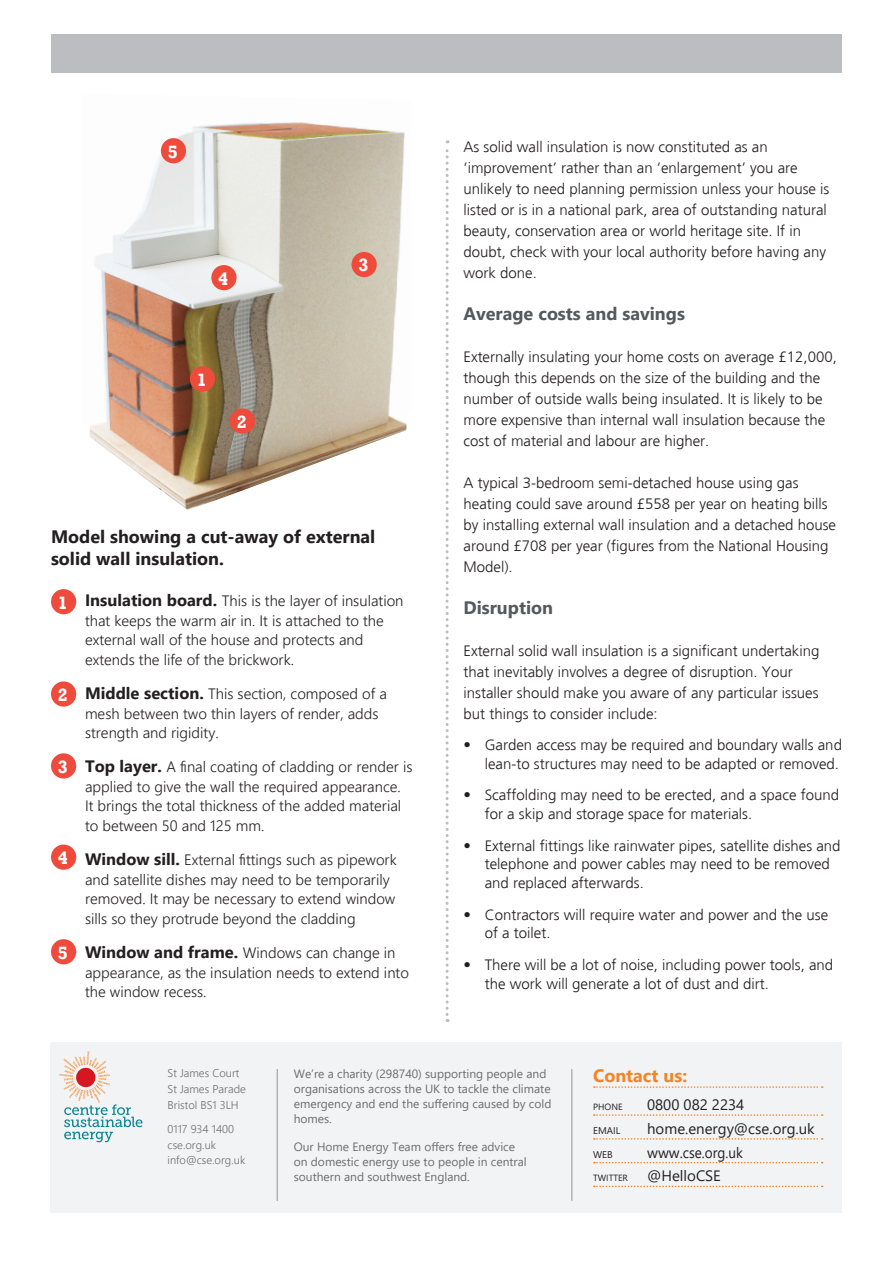
<style>
.page{position:relative;width:893px;height:1263px;background:#fff}
.page>*{position:absolute;margin:0;border:0;box-sizing:border-box;transform-origin:0 0}
.t1{font:700 18.3px "Rockwell";color:#fff}
.t2{font:700 18px/22.5px "Segoe UI";color:#231f20}
.subhead{font:700 18px "Segoe UI";color:#57585a}
.t3{font:700 18px "Segoe UI";color:#f48424}
.t4{font:300 15px/21px "Frutiger";color:#231f20}
.t5{font:300 15px/19.5px "Segoe UI";color:#231f20}
.t6{font:15px "Segoe UI";color:#231f20}
.t7{font:12px/15px "Segoe UI";color:#6c6d70}
.t8{font:300 11.25px/15.8px "Segoe UI";color:#6c6d70}
.t9{font:9.75px "Segoe UI";color:#231f20}
.t10{font:9px "Segoe UI";color:#231f20}
.s1{font-weight:700;font-size:16.5px}
</style>
<div class="page">
<svg style="left:446px;top:140px;width:3px;height:882px"></svg>
<img style="left:90px;top:122px;width:317px;height:388px">
<div style="left:161px;top:138px;width:25px;height:25px;background:#ef4b3d;border-radius:50%"></div>
<div style="left:211px;top:265px;width:26px;height:25px;background:#ef4b3d;border-radius:50%"></div>
<div style="left:351px;top:252px;width:26px;height:25px;background:#ef4b3d;border-radius:50%"></div>
<div style="left:190px;top:366px;width:25px;height:25px;background:#ef4b3d;border-radius:50%"></div>
<div style="left:230px;top:408px;width:25px;height:26px;background:#ef4b3d;border-radius:50%"></div>
<div style="left:51px;top:34px;width:791px;height:38px;background:#bcbdc0"></div>
<div style="left:50px;top:1042px;width:791px;height:171px;background:#f2f3f4"></div>
<hr style="left:277px;top:1069px;width:1px;height:132px;background:#939598">
<hr style="left:572px;top:1069px;width:1px;height:132px;background:#939598">
<svg style="left:594px;top:1086px;width:229px;height:2px"></svg>
<svg style="left:594px;top:1114px;width:229px;height:2px"></svg>
<svg style="left:594px;top:1138px;width:229px;height:1px"></svg>
<svg style="left:594px;top:1162px;width:229px;height:1px"></svg>
<svg style="left:594px;top:1185px;width:229px;height:2px"></svg>
<svg style="left:59px;top:1051px;width:83px;height:91px"></svg>
<div style="left:51px;top:589px;width:25px;height:25px;background:#ef4b3d;border-radius:50%"></div>
<div style="left:51px;top:681px;width:25px;height:26px;background:#ef4b3d;border-radius:50%"></div>
<div style="left:51px;top:753px;width:25px;height:25px;background:#ef4b3d;border-radius:50%"></div>
<div style="left:51px;top:844px;width:25px;height:26px;background:#ef4b3d;border-radius:50%"></div>
<div style="left:51px;top:939px;width:25px;height:25px;background:#ef4b3d;border-radius:50%"></div>
<p class="t1" style="left:168px;top:140px;width:12px">5</p>
<p class="t1" style="left:218px;top:267px;width:12px">4</p>
<p class="t1" style="left:197px;top:368px;width:12px">1</p>
<p class="t1" style="left:237px;top:411px;width:12px">2</p>
<p class="t1" style="left:358px;top:254px;width:12px">3</p>
<p class="t2" style="left:51px;top:524px;width:326px">Model showing a cut-away of external solid wall insulation.</p>
<p class="t5" style="left:85px;top:590px;width:320px"><span class="s1">Insulation board.</span> This is the layer of insulation that keeps the warm air in. It is attached to the external wall of the house and protects and extends the life of the brickwork.</p>
<p class="t5" style="left:85px;top:682px;width:303px"><span class="s1">Middle section.</span> This section, composed of a mesh between two thin layers of render, adds strength and rigidity.</p>
<p class="t5" style="left:85px;top:756px;width:329px"><span class="s1">Top layer.</span> A final coating of cladding or render is applied to give the wall the required appearance.<br>It brings the total thickness of the added material to between 50 and 125 mm.</p>
<p class="t5" style="left:85px;top:849px;width:313px"><span class="s1">Window sill.</span> External fittings such as pipework and satellite dishes may need to be temporarily removed. It may be necessary to extend window sills so they protrude beyond the cladding</p>
<p class="t5" style="left:85px;top:942px;width:325px"><span class="s1">Window and frame.</span> Windows can change in appearance, as the insulation needs to extend into the window recess.</p>
<p class="t1" style="left:58px;top:591px;width:12px">1</p>
<p class="t1" style="left:58px;top:684px;width:12px">2</p>
<p class="t1" style="left:58px;top:755px;width:12px">3</p>
<p class="t1" style="left:58px;top:847px;width:12px">4</p>
<p class="t1" style="left:58px;top:941px;width:12px">5</p>
<p class="t4" style="left:463px;top:136px;width:367px">As solid wall insulation is now constituted as an ‘improvement’ rather than an ‘enlargement’ you are unlikely to need planning permission unless your house is listed or is in a national park, area of outstanding natural beauty, conservation area or world heritage site. If in doubt, check with your local authority before having any work done.</p>
<p class="subhead" style="left:463px;top:296px;width:223px">Average costs and savings</p>
<p class="t4" style="left:463px;top:346px;width:375px">Externally insulating your home costs on average £12,000, though this depends on the size of the building and the number of outside walls being insulated. It is likely to be more expensive than internal wall insulation because the cost of material and labour are higher.</p>
<p class="t4" style="left:463px;top:472px;width:374px">A typical 3-bedroom semi-detached house using gas heating could save around £558 per year on heating bills by installing external wall insulation and a detached house around £708 per year (figures from the National Housing Model).</p>
<p class="subhead" style="left:463px;top:590px;width:91px">Disruption</p>
<p class="t4" style="left:463px;top:640px;width:357px">External solid wall insulation is a significant undertaking that inevitably involves a degree of disruption. Your installer should make you aware of any particular issues but things to consider include:</p>
<p class="t4" style="left:463px;top:736px;width:380px;line-height:18.8px;text-align:right">• Garden access may be required and boundary walls and lean-to structures may need to be adapted or removed.</p>
<p class="t4" style="left:485px;top:786px;width:356px;line-height:18.8px;text-indent:-21px">• Scaffolding may need to be erected, and a space found for a skip and storage space for materials.</p>
<p class="t4" style="left:485px;top:836px;width:357px;line-height:18.8px;text-indent:-21px">• External fittings like rainwater pipes, satellite dishes and telephone and power cables may need to be removed and replaced afterwards.</p>
<p class="t4" style="left:485px;top:905px;width:345px;line-height:18.8px;text-indent:-21px">• Contractors will require water and power and the use of a toilet.</p>
<p class="t4" style="left:485px;top:956px;width:350px;line-height:18.8px;text-indent:-21px">• There will be a lot of noise, including power tools, and the work will generate a lot of dust and dirt.</p>
<p class="t8" style="left:168px;top:1064px;width:73px">St James Court</p>
<p class="t8" style="left:168px;top:1080px;width:80px">St James Parade</p>
<p class="t8" style="left:168px;top:1096px;width:73px">Bristol BS1 3LH</p>
<p class="t8" style="left:168px;top:1120px;width:68px">0117 934 1400</p>
<p class="t8" style="left:168px;top:1136px;width:79px">cse.org.uk info@cse.org.uk</p>
<p class="t7" style="left:294px;top:1065px;width:259px">We’re a charity (298740) supporting people and organisations across the UK to tackle the climate emergency and end the suffering caused by cold homes.</p>
<p class="t7" style="left:294px;top:1138px;width:234px">Our Home Energy Team offers free advice on domestic energy use to people in central southern and southwest England.</p>
<p class="t3" style="left:593px;top:1059px;width:96px">Contact us:</p>
<p class="t10" style="left:593px;top:1098px;width:31px">PHONE</p>
<p class="t6" style="left:647px;top:1091px;width:99px">0800 082 2234</p>
<p class="t9" style="left:593px;top:1121px;width:29px">EMAIL</p>
<p class="t6" style="left:647px;top:1114px;width:169px">home.energy@cse.org.uk</p>
<p class="t9" style="left:593px;top:1145px;width:21px">WEB</p>
<p class="t6" style="left:647px;top:1138px;width:97px">www.cse.org.uk</p>
<p class="t10" style="left:593px;top:1170px;width:36px">TWITTER</p>
<p class="t6" style="left:647px;top:1162px;width:75px">@HelloCSE</p>
</div>
